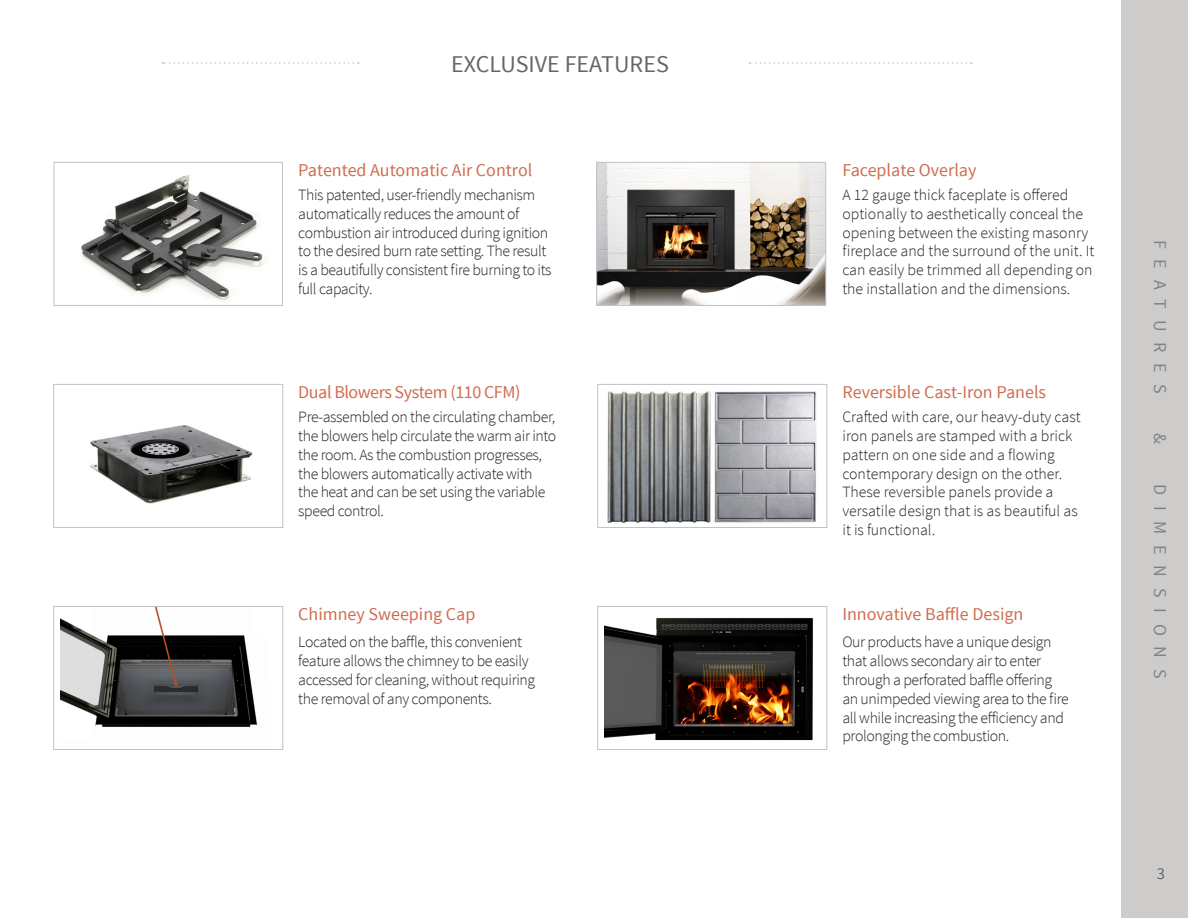
<style>
.page{position:relative;width:1188px;height:918px;background:#fff}
.page>*{position:absolute;margin:0;border:0;box-sizing:border-box;transform-origin:0 0}
.t1{font:24px "Source Sans Pro";color:#656666}
.t2{font:18px "Source Sans Pro";color:#d06c4f}
.t3{font:18px "Source Sans Pro";letter-spacing:-.025em;color:#d06c4f}
.t4{font:18px "Source Sans Pro";letter-spacing:.6em;color:#808285}
.t5{font:16.5px "Source Sans Pro";color:#656666}
.t6{font:300 15.75px/18.9px "Source Sans Pro";letter-spacing:-.025em;color:#231f20}
.t7{font:300 15.75px/18.9px "Source Sans Pro";color:#231f20}
</style>
<div class="page">
<div style="left:1121px;top:0;width:67px;height:918px;background:#ceccca"></div>
<svg style="left:162px;top:62px;width:197px;height:2px"></svg>
<svg style="left:749px;top:62px;width:223px;height:2px"></svg>
<img style="left:81px;top:175px;width:182px;height:126px">
<div style="left:54px;top:162px;width:229px;height:144px;border:1px solid #c0c2c3"></div>
<img style="left:90px;top:425px;width:162px;height:79px">
<div style="left:53px;top:384px;width:230px;height:144px;border:1px solid #c0c2c3"></div>
<img style="left:61px;top:608px;width:197px;height:119px">
<div style="left:53px;top:606px;width:230px;height:144px;border:1px solid #c0c2c3"></div>
<img style="left:607px;top:391px;width:210px;height:132px">
<div style="left:597px;top:384px;width:230px;height:144px;border:1px solid #c0c2c3"></div>
<img style="left:605px;top:617px;width:208px;height:124px">
<div style="left:597px;top:606px;width:230px;height:144px;border:1px solid #c0c2c3"></div>
<img style="left:598px;top:164px;width:226px;height:140px">
<div style="left:596px;top:162px;width:230px;height:144px;border:1px solid #c0c2c3"></div>
<p class="t1" style="left:451px;top:49px;width:219px">EXCLUSIVE FEATURES</p>
<p class="t2" style="left:298px;top:158px;width:236px">Patented Automatic Air Control</p>
<p class="t6" style="left:298px;top:185px;width:255px">This patented, user-friendly mechanism automatically reduces the amount of combustion air introduced during ignition to the desired burn rate setting. The result is a beautifully consistent fire burning to its full capacity.</p>
<p class="t2" style="left:842px;top:158px;width:136px">Faceplate Overlay</p>
<p class="t7" style="left:842px;top:185px;width:253px">A 12 gauge thick faceplate is offered optionally to aesthetically conceal the opening between the existing masonry fireplace and the surround of the unit. It can easily be trimmed all depending on the installation and the dimensions.</p>
<p class="t3" style="left:298px;top:380px;width:224px">Dual Blowers System (110 CFM)</p>
<p class="t2" style="left:842px;top:380px;width:205px">Reversible Cast-Iron Panels</p>
<p class="t6" style="left:298px;top:407px;width:260px">Pre-assembled on the circulating chamber, the blowers help circulate the warm air into the room. As the combustion progresses, the blowers automatically activate with the heat and can be set using the variable speed control.</p>
<p class="t7" style="left:842px;top:407px;width:240px">Crafted with care, our heavy-duty cast iron panels are stamped with a brick pattern on one side and a flowing contemporary design on the other.<br>These reversible panels provide a versatile design that is as beautiful as it is functional.</p>
<p class="t2" style="left:298px;top:602px;width:179px">Chimney Sweeping Cap</p>
<p class="t6" style="left:298px;top:632px;width:238px">Located on the baffle, this convenient feature allows the chimney to be easily accessed for cleaning, without requiring the removal of any components.</p>
<p class="t2" style="left:842px;top:602px;width:182px">Innovative Baffle Design</p>
<p class="t6" style="left:842px;top:632px;width:228px">Our products have a unique design that allows secondary air to enter through a perforated baffle offering an unimpeded viewing area to the fire all while increasing the efficiency and prolonging the combustion.</p>
<p class="t4" style="left:1171px;top:240px;width:155px;rotate:90deg">FEATURES</p>
<p class="t4" style="left:1171px;top:433px;width:12px;rotate:90deg">&amp;</p>
<p class="t4" style="left:1171px;top:484px;width:196px;rotate:90deg">DIMENSIONS</p>
<p class="t5" style="left:1157px;top:863px;width:10px">3</p>
</div>
